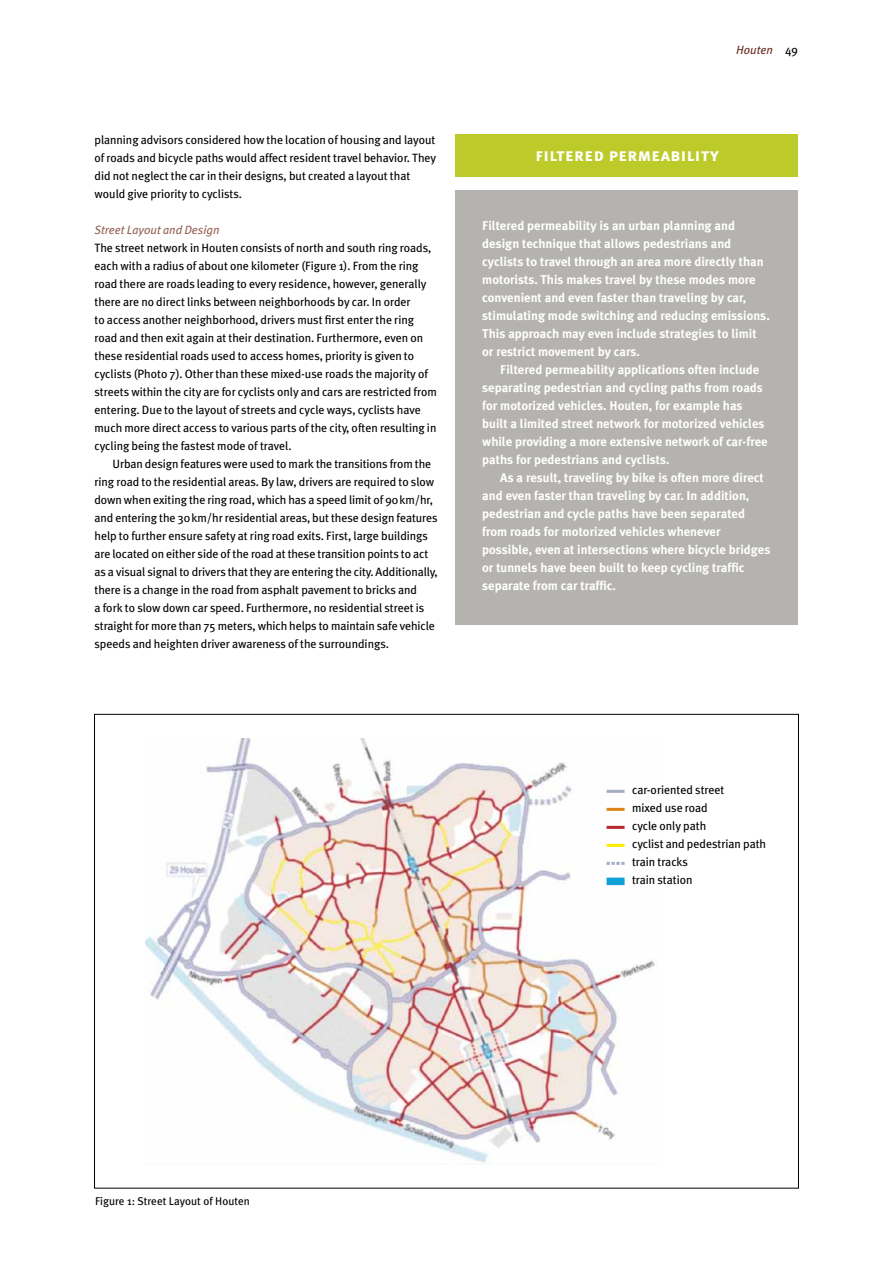
<style>
.page{position:relative;width:893px;height:1263px;background:#fff}
.page>*{position:absolute;margin:0;border:0;box-sizing:border-box;transform-origin:0 0}
.t1{font:18px "Meta Plus Bold Caps";letter-spacing:.02em;color:#fff}
.t2{font:700 12.75px/18px "Meta Plus";color:#fff}
.t3{font:12px/18px "Meta Plus";color:#000}
.t4{font:italic 12px "Meta Plus";color:#966456}
.t5{font:italic 12px "Meta Plus";color:#6b2e20}
.t6{font:11.25px "Meta Plus";color:#000}
.s1{font-style:normal;color:#000}
</style>
<div class="page">
<div style="left:455px;top:190px;width:343px;height:434px;background:#b5b3af"></div>
<div style="left:455px;top:135px;width:343px;height:42px;background:#bdcb2a"></div>
<img style="left:146px;top:738px;width:509px;height:426px">
<hr style="left:607px;top:790px;width:18px;height:3px;background:#a5adc2">
<svg style="left:607px;top:862px;width:18px;height:3px"></svg>
<hr style="left:607px;top:808px;width:18px;height:3px;background:#dc831a">
<hr style="left:607px;top:826px;width:18px;height:3px;background:#b8292f">
<hr style="left:607px;top:844px;width:18px;height:3px;background:#ffea00">
<div style="left:607px;top:878px;width:18px;height:7px;background:#10a0d7"></div>
<p class="t3" style="left:94px;top:131px;width:343px">planning advisors considered how the location of housing and layout of roads and bicycle paths would affect resident travel behavior. They did not neglect the car in their designs, but created a layout that would give priority to cyclists.</p>
<p class="t4" style="left:94px;top:223px;width:127px">Street Layout and Design</p>
<p class="t3" style="left:94px;top:239px;width:344px">The street network in Houten consists of north and south ring roads, each with a radius of about one kilometer (Figure 1). From the ring road there are roads leading to every residence, however, generally there are no direct links between neighborhoods by car. In order<br>to access another neighborhood, drivers must first enter the ring road and then exit again at their destination. Furthermore, even on these residential roads used to access homes, priority is given to cyclists (Photo 7). Other than these mixed-use roads the majority of streets within the city are for cyclists only and cars are restricted from entering. Due to the layout of streets and cycle ways, cyclists have much more direct access to various parts of the city, often resulting in cycling being the fastest mode of travel.</p>
<p class="t3" style="left:94px;top:455px;width:345px;text-indent:18px">Urban design features were used to mark the transitions from the ring road to the residential areas. By law, drivers are required to slow down when exiting the ring road, which has a speed limit of 90km/hr, and entering the 30km/hr residential areas, but these design features help to further ensure safety at ring road exits. First, large buildings are located on either side of the road at these transition points to act as a visual signal to drivers that they are entering the city. Additionally, there is a change in the road from asphalt pavement to bricks and<br>a fork to slow down car speed. Furthermore, no residential street is straight for more than 75 meters, which helps to maintain safe vehicle speeds and heighten driver awareness of the surroundings.</p>
<p class="t5" style="left:736px;top:43px;width:63px">Houten <span class="s1">49</span></p>
<h1 class="t1" style="left:535px;top:144px;width:185px">filtered permeability</h1>
<p class="t2" style="left:482px;top:216px;width:289px">Filtered permeability is an urban planning and design technique that allows pedestrians and cyclists to travel through an area more directly than motorists. This makes travel by these modes more convenient and even faster than traveling by car, stimulating mode switching and reducing emissions.<br>This approach may even include strategies to limit or restrict movement by cars.</p>
<p class="t2" style="left:482px;top:360px;width:287px;text-indent:18px">Filtered permeability applications often include separating pedestrian and cycling paths from roads for motorized vehicles. Houten, for example has built a limited street network for motorized vehicles while providing a more extensive network of car-free paths for pedestrians and cyclists.</p>
<p class="t2" style="left:482px;top:468px;width:290px;text-indent:18px">As a result, traveling by bike is often more direct and even faster than traveling by car. In addition, pedestrian and cycle paths have been separated from roads for motorized vehicles whenever possible, even at intersections where bicycle bridges or tunnels have been built to keep cycling traffic separate from car traffic.</p>
<p class="t3" style="left:632px;top:781px;width:136px">car-oriented street<br>mixed use road<br>cycle only path<br>cyclist and pedestrian path train tracks<br>train station</p>
<p class="t6" style="left:95px;top:1195px;width:156px">Figure 1: Street Layout of Houten</p>
</div>
